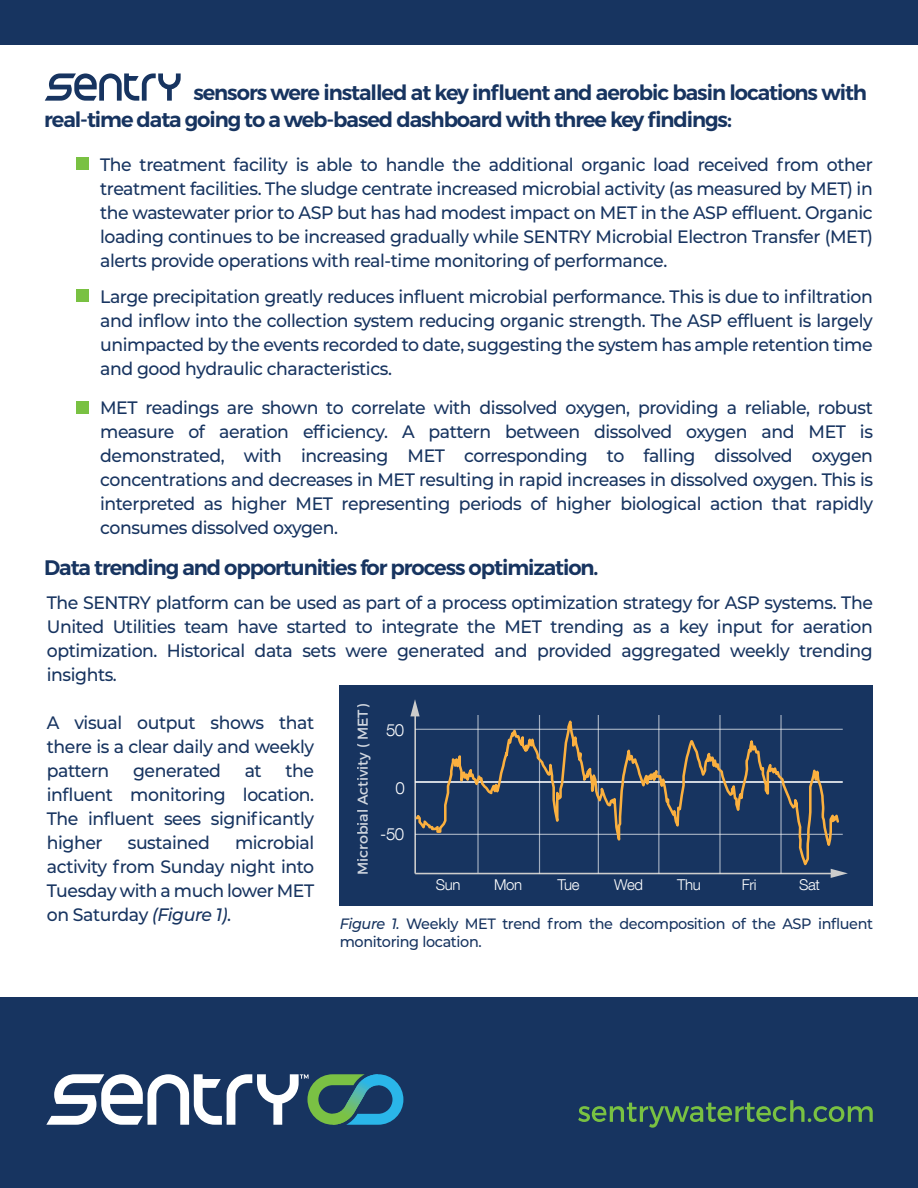
<style>
.page{position:relative;width:918px;height:1188px;background:#fff}
.page>*{position:absolute;margin:0;border:0;box-sizing:border-box;transform-origin:0 0}
.t1{font:600 21px/26.7px "Montserrat";letter-spacing:-.05em;color:#173460}
.t2{font:500 18px/24px "Montserrat";letter-spacing:-.025em;color:#173460;text-align:justify;scale:.96 1}
.t3{font:300 16.95px "Helvetica Neue LT Com";color:#fff}
.t4{font:500 15px/18px "Montserrat";letter-spacing:-.025em;color:#173460;scale:.96 1}
.t5{font:300 15px "Helvetica Neue LT Com";letter-spacing:-.025em;color:#fff}
.t6{font:14.25px "Montserrat";color:#fff}
.s1{font-style:italic}
</style>
<div class="page">
<div style="left:0;top:997px;width:918px;height:191px;background:#173460"></div>
<div style="left:0;top:0;width:918px;height:45px;background:#173460"></div>
<svg style="left:578px;top:1100px;width:295px;height:28px"></svg>
<div style="left:340px;top:686px;width:532px;height:219px;background:#173460"></div>
<hr style="left:477px;top:715px;width:2px;height:159px;background:#fff">
<hr style="left:415px;top:873px;width:419px;height:1px;background:#cccccb">
<svg style="left:831px;top:871px;width:17px;height:7px"></svg>
<hr style="left:414px;top:713px;width:2px;height:161px;background:#cccccb">
<svg style="left:410px;top:699px;width:7px;height:17px"></svg>
<hr style="left:415px;top:729px;width:428px;height:1px;background:#fff">
<hr style="left:415px;top:781px;width:428px;height:2px;background:#fff">
<hr style="left:415px;top:834px;width:428px;height:1px;background:#fff">
<hr style="left:539px;top:715px;width:1px;height:159px;background:#fff">
<hr style="left:598px;top:715px;width:1px;height:159px;background:#fff">
<hr style="left:658px;top:715px;width:1px;height:159px;background:#fff">
<hr style="left:719px;top:715px;width:2px;height:159px;background:#fff">
<hr style="left:780px;top:715px;width:2px;height:159px;background:#fff">
<svg style="left:413px;top:705px;width:428px;height:166px"></svg>
<svg style="left:46px;top:1074px;width:357px;height:51px"></svg>
<svg style="left:45px;top:73px;width:136px;height:28px"></svg>
<div style="left:76px;top:157px;width:12px;height:13px;background:#79c142"></div>
<div style="left:76px;top:289px;width:12px;height:13px;background:#79c142"></div>
<div style="left:76px;top:401px;width:12px;height:13px;background:#79c142"></div>
<p class="t1" style="left:44px;top:80px;width:824px;text-indent:149px">sensors were installed at key influent and aerobic basin locations with real-time data going to a web-based dashboard with three key findings:</p>
<p class="t2" style="left:100px;top:152px;width:807px">The treatment facility is able to handle the additional organic load received from other treatment facilities. The sludge centrate increased microbial activity (as measured by MET) in the wastewater prior to ASP but has had modest impact on MET in the ASP effluent. Organic loading continues to be increased gradually while SENTRY Microbial Electron Transfer (MET) alerts provide operations with real-time monitoring of performance.</p>
<p class="t2" style="left:100px;top:284px;width:806px">Large precipitation greatly reduces influent microbial performance. This is due to infiltration and inflow into the collection system reducing organic strength. The ASP effluent is largely unimpacted by the events recorded to date, suggesting the system has ample retention time and good hydraulic characteristics.</p>
<p class="t2" style="left:100px;top:395px;width:807px">MET readings are shown to correlate with dissolved oxygen, providing a reliable, robust measure of aeration efficiency. A pattern between dissolved oxygen and MET is demonstrated, with increasing MET corresponding to falling dissolved oxygen concentrations and decreases in MET resulting in rapid increases in dissolved oxygen. This is interpreted as higher MET representing periods of higher biological action that rapidly consumes dissolved oxygen.</p>
<p class="t1" style="left:44px;top:554px;width:556px">Data trending and opportunities for process optimization.</p>
<p class="t2" style="left:47px;top:590px;width:862px">The SENTRY platform can be used as part of a process optimization strategy for ASP systems. The United Utilities team have started to integrate the MET trending as a key input for aeration optimization. Historical data sets were generated and provided aggregated weekly trending insights.</p>
<p class="t2" style="left:47px;top:710px;width:280px">A visual output shows that there is a clear daily and weekly pattern</p>
<p class="t6" style="left:354px;top:875px;width:173px;rotate:-90deg">Microbial Activity ( MET)</p>
<p class="t3" style="left:386px;top:719px;width:20px">50</p>
<p class="t2" style="left:47px;top:758px;width:280px;text-indent:239px">the influent monitoring location.<br>The influent sees significantly higher</p>
<p class="t2" style="left:133px;top:758px;width:93px">generated</p>
<p class="t2" style="left:245px;top:758px;width:19px">at</p>
<p class="t3" style="left:395px;top:778px;width:11px">0</p>
<p class="t3" style="left:380px;top:824px;width:26px">-50</p>
<p class="t2" style="left:47px;top:830px;width:280px;text-indent:188px">microbial activity from Sunday night into Tuesday with a much lower MET on Saturday <span class="s1">(Figure 1)</span>.</p>
<p class="t2" style="left:128px;top:830px;width:87px">sustained</p>
<p class="t5" style="left:436px;top:875px;width:26px">Sun</p>
<p class="t5" style="left:494px;top:875px;width:30px">Mon</p>
<p class="t5" style="left:558px;top:875px;width:23px">Tue</p>
<p class="t5" style="left:614px;top:875px;width:30px">Wed</p>
<p class="t5" style="left:677px;top:875px;width:25px">Thu</p>
<p class="t5" style="left:742px;top:875px;width:16px">Fri</p>
<p class="t5" style="left:799px;top:875px;width:22px">Sat</p>
<p class="t4" style="left:340px;top:914px;width:557px"><span class="s1">Figure 1.</span> Weekly MET trend from the decomposition of the ASP influent monitoring location.</p>
</div>
